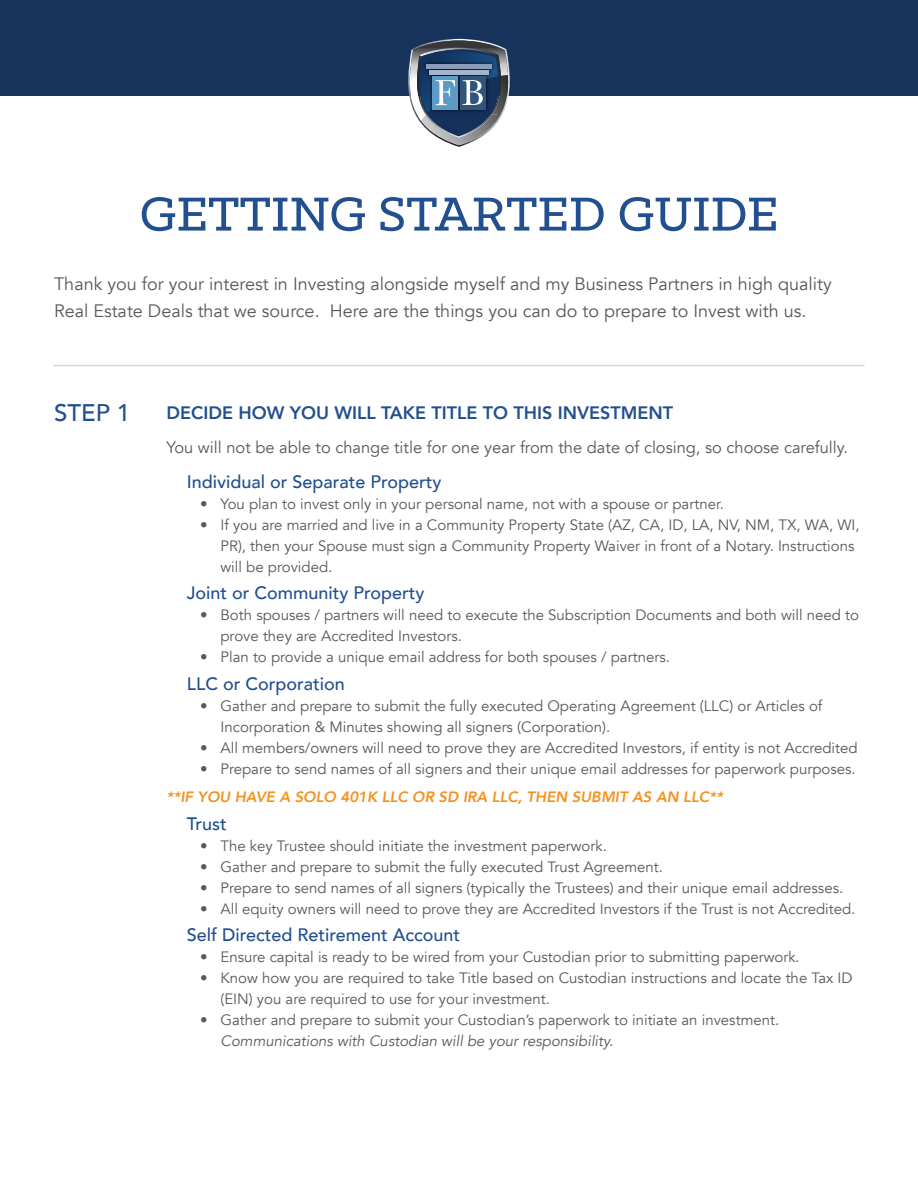
<style>
.page{position:relative;width:918px;height:1188px;background:#fff}
.page>*{position:absolute;margin:0;border:0;box-sizing:border-box;transform-origin:0 0}
.t1{font:500 54px "Klinic Slab";color:#214f8f}
.t2{font:500 24px "Avenir";color:#214f8f}
.t3{font:18px/27px "Avenir";color:#57585a}
.t4{font:500 18px "Avenir";color:#214f8f}
.t5{font:800 18px "Avenir";color:#214f8f}
.t6{font:16.5px "Avenir";color:#57585a}
.t7{font:15px/21px "Avenir";color:#57585a}
.t8{font:italic 800 15px "Avenir";color:#f5911f}
.s1{font-style:italic}
</style>
<div class="page">
<div style="left:0;top:0;width:918px;height:95px;background:#17335c"></div>
<svg style="left:404px;top:39px;width:106px;height:108px"></svg>
<hr style="left:54px;top:365px;width:810px;height:1px;background:#17335c">
<p class="t1" style="left:140px;top:179px;width:640px">GETTING STARTED GUIDE</p>
<p class="t3" style="left:54px;top:271px;width:779px">Thank you for your interest in Investing alongside myself and my Business Partners in high quality<br>Real Estate Deals that we source. Here are the things you can do to prepare to Invest with us.</p>
<p class="t2" style="left:54px;top:392px;width:78px">STEP 1</p>
<p class="t5" style="left:166px;top:399px;width:508px">DECIDE HOW YOU WILL TAKE TITLE TO THIS INVESTMENT</p>
<p class="t6" style="left:166px;top:437px;width:683px">You will not be able to change title for one year from the date of closing, so choose carefully.</p>
<p class="t4" style="left:187px;top:466px;width:256px">Individual or Separate Property</p>
<p class="t7" style="left:200px;top:493px;width:525px">• You plan to invest only in your personal name, not with a spouse or partner.</p>
<p class="t7" style="left:220px;top:514px;width:641px;text-indent:-20px">• If you are married and live in a Community Property State (AZ, CA, ID, LA, NV, NM, TX, WA, WI,<br>PR), then your Spouse must sign a Community Property Waiver in front of a Notary. Instructions will be provided.</p>
<p class="t4" style="left:187px;top:577px;width:239px">Joint or Community Property</p>
<p class="t7" style="left:220px;top:605px;width:640px;text-indent:-20px">• Both spouses / partners will need to execute the Subscription Documents and both will need to prove they are Accredited Investors.</p>
<p class="t7" style="left:200px;top:647px;width:471px">• Plan to provide a unique email address for both spouses / partners.</p>
<p class="t4" style="left:187px;top:668px;width:160px">LLC or Corporation</p>
<p class="t7" style="left:220px;top:696px;width:603px;text-indent:-20px">• Gather and prepare to submit the fully executed Operating Agreement (LLC) or Articles of<br>Incorporation &amp; Minutes showing all signers (Corporation).</p>
<p class="t7" style="left:200px;top:738px;width:659px">• All members/owners will need to prove they are Accredited Investors, if entity is not Accredited</p>
<p class="t7" style="left:200px;top:759px;width:657px">• Prepare to send names of all signers and their unique email addresses for paperwork purposes.</p>
<p class="t8" style="left:166px;top:788px;width:558px">**IF YOU HAVE A SOLO 401K LLC OR SD IRA LLC, THEN SUBMIT AS AN LLC**</p>
<p class="t4" style="left:187px;top:808px;width:41px">Trust</p>
<p class="t7" style="left:200px;top:835px;width:408px">• The key Trustee should initiate the investment paperwork.</p>
<p class="t7" style="left:200px;top:856px;width:464px">• Gather and prepare to submit the fully executed Trust Agreement.</p>
<p class="t7" style="left:200px;top:877px;width:645px">• Prepare to send names of all signers (typically the Trustees) and their unique email addresses.</p>
<p class="t7" style="left:200px;top:898px;width:657px">• All equity owners will need to prove they are Accredited Investors if the Trust is not Accredited.</p>
<p class="t4" style="left:187px;top:919px;width:275px">Self Directed Retirement Account</p>
<p class="t7" style="left:200px;top:947px;width:601px">• Ensure capital is ready to be wired from your Custodian prior to submitting paperwork.</p>
<p class="t7" style="left:220px;top:968px;width:634px;text-indent:-20px">• Know how you are required to take Title based on Custodian instructions and locate the Tax ID (EIN) you are required to use for your investment.</p>
<p class="t7" style="left:220px;top:1010px;width:560px;text-indent:-20px">• Gather and prepare to submit your Custodian’s paperwork to initiate an investment.<br><span class="s1">Communications with Custodian will be your responsibility.</span></p>
</div>
